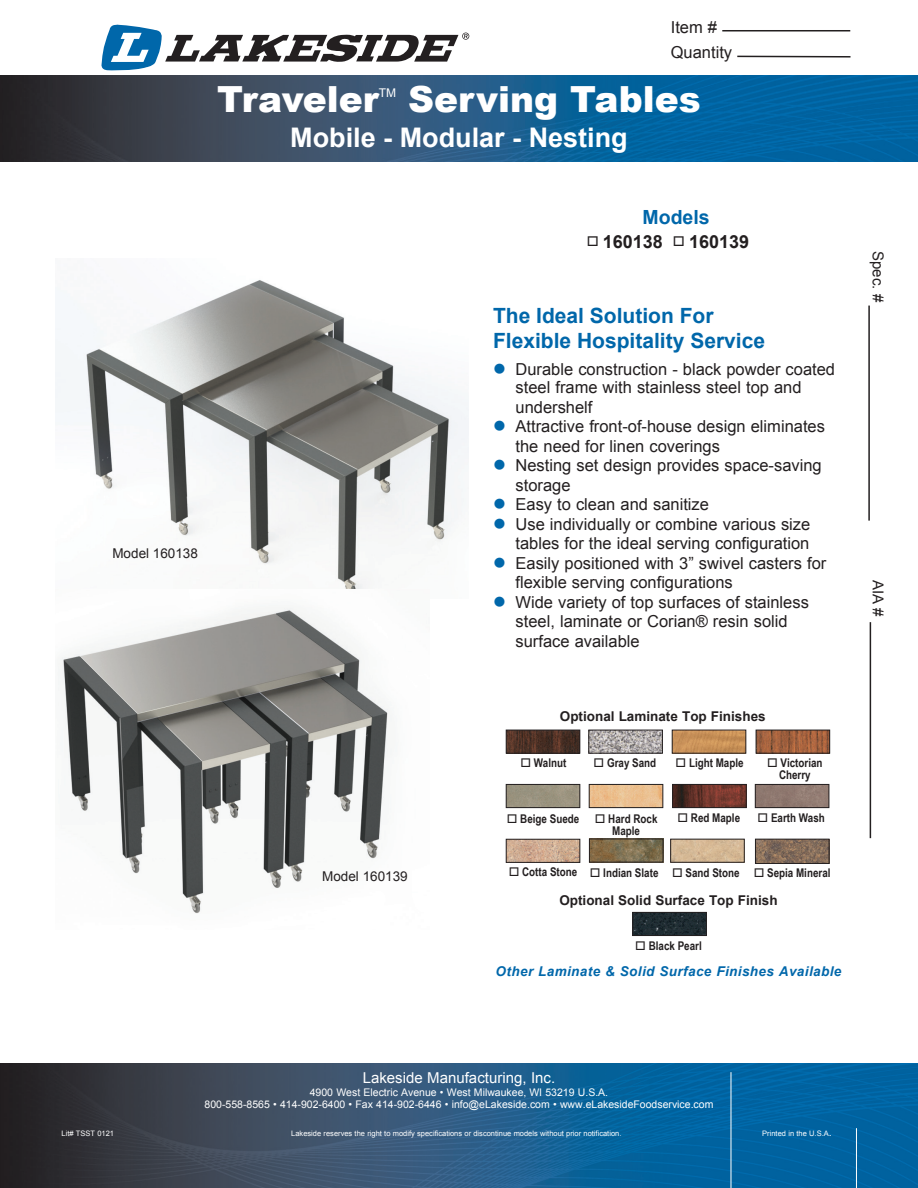
<style>
.page{position:relative;width:918px;height:1188px;background:#fff}
.page>*{position:absolute;margin:0;border:0;box-sizing:border-box;transform-origin:0 0}
.t1{font:900 36px "Arial";color:#fff}
.t2{font:700 27px "Arial";color:#fff}
.t3{font:700 21px "Arial";color:#0067aa}
.t4{font:700 19.5px "Arial";color:#0067aa}
.t5{font:700 18px "Arial";color:#231f20}
.t6{font:16.5px/19.5px "Arial";color:#231f20}
.t7{font:15px "Arial";color:#fff}
.t8{font:15px "Arial";color:#231f20}
.t9{font:700 13.5px "Arial";color:#231f20}
.t10{font:italic 700 13.5px "Arial";letter-spacing:.03em;color:#0067aa}
.t11{font:13.5px "Arial";color:#231f20}
.t12{font:700 12px/12px "Arial Narrow";color:#231f20;text-align:center}
.t13{font:12px "Arial";color:#fff}
.t14{font:10.5px "Arial";color:#fff}
.t15{font:7.5px "Arial";color:#fff}
.s1{color:#0067aa}
.s2{font-size:10.5px}
</style>
<div class="page">
<img style="left:0;top:1063px;width:918px;height:125px">
<hr style="left:868px;top:306px;width:2px;height:215px;background:#231f20">
<hr style="left:870px;top:622px;width:1px;height:216px;background:#231f20">
<svg style="left:62px;top:1128px;width:794px;height:60px;background:#1b4e70"></svg>
<hr style="left:722px;top:30px;width:128px;height:1px;background:#231f20">
<hr style="left:737px;top:56px;width:114px;height:2px;background:#231f20">
<svg style="left:187px;top:1072px;width:544px;height:116px;background:#275b83"></svg>
<svg style="left:101px;top:25px;width:368px;height:46px"></svg>
<img style="left:0;top:76px;width:918px;height:85px">
<img style="left:56px;top:280px;width:412px;height:309px">
<img style="left:58px;top:607px;width:334px;height:307px">
<img style="left:508px;top:786px;width:70px;height:20px">
<div style="left:506px;top:784px;width:74px;height:24px;border:1px solid #231f20"></div>
<img style="left:508px;top:732px;width:70px;height:20px">
<div style="left:506px;top:730px;width:74px;height:24px;border:1px solid #231f20"></div>
<img style="left:590px;top:732px;width:71px;height:20px">
<div style="left:588px;top:730px;width:75px;height:24px;border:1px solid #231f20"></div>
<img style="left:591px;top:786px;width:70px;height:20px">
<div style="left:589px;top:784px;width:74px;height:24px;border:1px solid #231f20"></div>
<img style="left:674px;top:732px;width:70px;height:20px">
<div style="left:672px;top:730px;width:74px;height:24px;border:1px solid #231f20"></div>
<img style="left:674px;top:786px;width:71px;height:20px">
<div style="left:672px;top:784px;width:75px;height:24px;border:1px solid #231f20"></div>
<img style="left:758px;top:732px;width:70px;height:20px">
<div style="left:756px;top:730px;width:74px;height:24px;border:1px solid #231f20"></div>
<img style="left:757px;top:786px;width:70px;height:20px">
<div style="left:755px;top:784px;width:74px;height:24px;border:1px solid #231f20"></div>
<img style="left:672px;top:841px;width:71px;height:20px">
<div style="left:670px;top:839px;width:75px;height:24px;border:1px solid #231f20"></div>
<img style="left:757px;top:841px;width:70px;height:21px">
<div style="left:755px;top:839px;width:74px;height:25px;border:1px solid #231f20"></div>
<img style="left:508px;top:841px;width:70px;height:20px">
<div style="left:506px;top:839px;width:74px;height:24px;border:1px solid #231f20"></div>
<img style="left:591px;top:841px;width:70px;height:20px">
<div style="left:589px;top:839px;width:74px;height:24px;border:1px solid #231f20"></div>
<img style="left:634px;top:914px;width:71px;height:20px">
<div style="left:632px;top:912px;width:75px;height:24px;border:1px solid #231f20"></div>
<p class="t6" style="left:671px;top:17px;width:48px">Item #</p>
<p class="t6" style="left:671px;top:43px;width:63px">Quantity</p>
<p class="t1" style="left:217px;top:79px;width:163px">Traveler</p>
<p class="t13" style="left:379px;top:85px;width:19px">TM</p>
<p class="t1" style="left:408px;top:79px;width:294px">Serving Tables</p>
<p class="t2" style="left:290px;top:120px;width:339px">Mobile - Modular - Nesting</p>
<p class="t4" style="left:643px;top:204px;width:69px">Models</p>
<p class="t5" style="left:587px;top:230px;width:164px">□ 160138 □ 160139</p>
<p class="t11" style="left:112px;top:544px;width:87px">Model 160138</p>
<p class="t3" style="left:493px;top:301px;width:222px">The Ideal Solution For</p>
<p class="t3" style="left:493px;top:326px;width:273px">Flexible Hospitality Service</p>
<p class="t6" style="left:516px;top:361px;width:321px;line-height:18px;text-indent:-22px"><span class="s1">●</span> Durable construction - black powder coated steel frame with stainless steel top and</p>
<p class="t6" style="left:516px;top:397px;width:79px">undershelf</p>
<p class="t6" style="left:516px;top:417px;width:311px;text-indent:-22px"><span class="s1">●</span> Attractive front-of-house design eliminates the need for linen coverings</p>
<p class="t6" style="left:493px;top:456px;width:330px"><span class="s1">●</span> Nesting set design provides space-saving</p>
<p class="t6" style="left:516px;top:475px;width:57px">storage</p>
<p class="t6" style="left:493px;top:495px;width:218px"><span class="s1">●</span> Easy to clean and sanitize</p>
<p class="t6" style="left:493px;top:514px;width:319px;text-align:right"><span class="s1">●</span> Use individually or combine various size tables for the ideal serving configuration</p>
<p class="t6" style="left:493px;top:553px;width:335px"><span class="s1">●</span> Easily positioned with 3” swivel casters for</p>
<p class="t6" style="left:516px;top:573px;width:219px">flexible serving configurations</p>
<p class="t6" style="left:493px;top:592px;width:317px;text-align:center"><span class="s1">●</span> Wide variety of top surfaces of stainless steel, laminate or Corian® resin solid</p>
<p class="t6" style="left:516px;top:631px;width:126px">surface available</p>
<p class="t11" style="left:322px;top:867px;width:87px">Model 160139</p>
<p class="t9" style="left:560px;top:707px;width:207px">Optional Laminate Top Finishes</p>
<p class="t12" style="left:594px;top:757px;width:64px">□ Gray Sand</p>
<p class="t12" style="left:767px;top:757px;width:57px">□ Victorian<br>Cherry</p>
<p class="t12" style="left:507px;top:813px;width:74px">□ Beige Suede</p>
<p class="t12" style="left:595px;top:813px;width:64px">□ Hard Rock</p>
<p class="t12" style="left:678px;top:812px;width:64px">□ Red Maple</p>
<p class="t12" style="left:612px;top:825px;width:29px">Maple</p>
<p class="t12" style="left:521px;top:756px;width:47px">□ Walnut</p>
<p class="t12" style="left:676px;top:757px;width:70px">□ Light Maple</p>
<p class="t12" style="left:758px;top:812px;width:69px">□ Earth Wash</p>
<p class="t12" style="left:509px;top:866px;width:70px">□ Cotta Stone</p>
<p class="t12" style="left:590px;top:866px;width:70px">□ Indian Slate</p>
<p class="t12" style="left:672px;top:867px;width:69px">□ Sand Stone</p>
<p class="t12" style="left:754px;top:867px;width:78px">□ Sepia Mineral</p>
<p class="t9" style="left:559px;top:891px;width:220px">Optional Solid Surface Top Finish</p>
<p class="t12" style="left:635px;top:940px;width:68px">□ Black Pearl</p>
<p class="t10" style="left:496px;top:963px;width:347px">Other Laminate &amp; Solid Surface Finishes Available</p>
<p class="t8" style="left:888px;top:251px;width:53px;rotate:90deg">Spec. #</p>
<p class="t8" style="left:888px;top:580px;width:38px;rotate:90deg">AIA #</p>
<p class="t7" style="left:363px;top:1068px;width:194px">Lakeside Manufacturing, Inc.</p>
<p class="t14" style="left:310px;top:1085px;width:300px">4900 West Electric Avenue • West Milwaukee, WI 53219 U.S.A.</p>
<p class="t14" style="left:205px;top:1098px;width:510px">800-558-8565 • 414-902-6400 • Fax 414-902-6446 • info@eLakeside.com • www.eLakesideFoodservice.com</p>
<p class="t15" style="left:62px;top:1128px;width:54px">Lit# TSST 0121</p>
<p class="t15" style="left:291px;top:1128px;width:332px">Lakeside reserves the right to modify specifications or discontinue models without prior notification.</p>
<p class="t15" style="left:762px;top:1128px;width:71px">Printed in the U.S.A<span class="s2">.</span></p>
</div>
